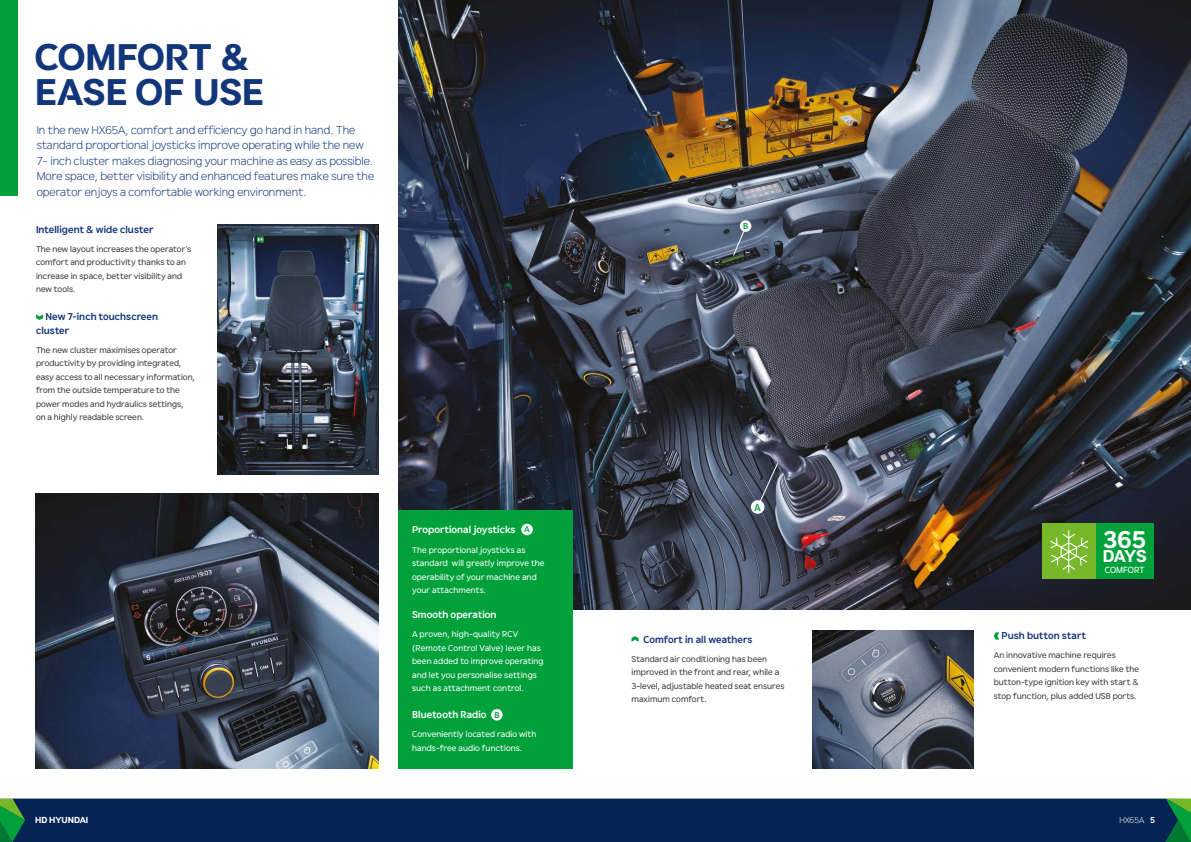
<style>
.page{position:relative;width:1191px;height:842px;background:#fff}
.page>*{position:absolute;margin:0;border:0;box-sizing:border-box;transform-origin:0 0}
.t1{font:36px/35px "HD Hyundai Gothic Euro Lg Bd";letter-spacing:.01em;color:#13357a}
.t2{font:23.4px "HD Hyundai Gothic Euro Lg Bd";color:#fff}
.t3{font:16.7px "HD Hyundai Gothic Euro Lg Bd";color:#fff}
.t4{font:300 11.5px/15.5px "HD Hyundai Gothic Euro";color:#13357a}
.t5{font:700 10px/13.5px "HD Hyundai Gothic Euro";letter-spacing:.005em;color:#13357a}
.t6{font:700 10px "HD Hyundai Gothic Euro";letter-spacing:.005em;color:#fff}
.t7{font:700 10px "HD Hyundai Gothic Euro";color:#00a13a}
.t8{font:8.9px "HD Hyundai Gothic Euro";color:#fff}
.t9{font:8.5px/13.5px "HD Hyundai Gothic Euro";letter-spacing:.005em;color:#3c3c3b}
.t10{font:8.5px/13.5px "HD Hyundai Gothic Euro";letter-spacing:.01em;color:#fff}
.t11{font:8.5px "HD Hyundai Gothic Euro Lg Bd";color:#fff}
.t12{font:300 8.5px "HD Hyundai Gothic Euro";color:#fff}
.t13{font:700 8.5px "HD Hyundai Gothic Euro";color:#00a13a}
.s1{font-weight:700}
</style>
<div class="page">
<img style="left:398px;top:0;width:793px;height:609px">
<div style="left:398px;top:510px;width:175px;height:258px;background:#00a13a"></div>
<svg style="left:36px;top:314px;width:7px;height:6px"></svg>
<img style="left:36px;top:493px;width:342px;height:275px">
<img style="left:812px;top:630px;width:162px;height:138px">
<div style="left:0;top:0;width:17px;height:196px;background:#00a13a"></div>
<svg style="left:993px;top:632px;width:6px;height:7px"></svg>
<svg style="left:631px;top:636px;width:7px;height:6px"></svg>
<img style="left:217px;top:224px;width:161px;height:251px">
<div style="left:1095px;top:524px;width:59px;height:55px;background:#00a13a"></div>
<div style="left:1041px;top:524px;width:54px;height:55px;background:#76b82a"></div>
<svg style="left:1050px;top:530px;width:39px;height:43px"></svg>
<div style="left:521px;top:524px;width:12px;height:11px;background:#fff;border-radius:50%"></div>
<svg style="left:757px;top:463px;width:21px;height:45px"></svg>
<svg style="left:733px;top:227px;width:13px;height:29px"></svg>
<div style="left:751px;top:500px;width:13px;height:14px;background:#fff;border-radius:50%"></div>
<div style="left:491px;top:709px;width:11px;height:11px;background:#fff;border-radius:50%"></div>
<div style="left:740px;top:220px;width:11px;height:12px;background:#fff;border-radius:50%"></div>
<div style="left:0;top:798px;width:1191px;height:44px;background:#052453"></div>
<svg style="left:1165px;top:799px;width:26px;height:43px"></svg>
<svg style="left:0;top:799px;width:25px;height:43px"></svg>
<hr style="left:0;top:798px;width:1191px;height:1px;background:#fff">
<h1 class="t1" style="left:35px;top:39px;width:230px">COMFORT &amp;<br>EASE OF USE</h1>
<p class="t4" style="left:37px;top:122px;width:339px">In the new HX65A, comfort and efficiency go hand in hand. The standard proportional joysticks improve operating while the new 7- inch cluster makes diagnosing your machine as easy as possible.<br>More space, better visibility and enhanced features make sure the operator enjoys a comfortable working environment.</p>
<p class="t5" style="left:36px;top:222px;width:119px">Intelligent &amp; wide cluster</p>
<p class="t9" style="left:36px;top:242px;width:157px">The new layout increases the operator’s comfort and productivity thanks to an increase in space, better visibility and new tools.</p>
<p class="t5" style="left:36px;top:310px;width:124px;text-indent:9px">New 7-inch touchscreen cluster</p>
<p class="t9" style="left:36px;top:343px;width:160px">The new cluster maximises operator productivity by providing integrated, easy access to all necessary information, from the outside temperature to the power modes and hydraulics settings, on a highly readable screen.</p>
<p class="t6" style="left:412px;top:523px;width:105px">Proportional joysticks</p>
<p class="t10" style="left:412px;top:543px;width:134px">The proportional joysticks as standard will greatly improve the operability of your machine and your attachments.</p>
<p class="t6" style="left:412px;top:608px;width:86px">Smooth operation</p>
<p class="t10" style="left:412px;top:627px;width:133px">A proven, high-quality RCV (Remote Control Valve) lever has been added to improve operating and let you personalise settings such as attachment control.</p>
<p class="t6" style="left:412px;top:708px;width:76px">Bluetooth Radio</p>
<p class="t10" style="left:412px;top:727px;width:126px">Conveniently located radio with hands-free audio functions.</p>
<p class="t13" style="left:524px;top:523px;width:7px">A</p>
<p class="t13" style="left:494px;top:709px;width:7px">B</p>
<p class="t13" style="left:743px;top:220px;width:7px">B</p>
<p class="t7" style="left:754px;top:500px;width:8px">A</p>
<p class="t5" style="left:643px;top:632px;width:111px">Comfort in all weathers</p>
<p class="t9" style="left:631px;top:652px;width:154px">Standard air conditioning has been improved in the front and rear, while a 3-level, adjustable heated seat ensures maximum comfort.</p>
<h2 class="t2" style="left:1103px;top:523px;width:45px">365</h2>
<h3 class="t3" style="left:1102px;top:545px;width:45px">DAYS</h3>
<p class="t8" style="left:1104px;top:564px;width:41px">COMFORT</p>
<p class="t5" style="left:1001px;top:629px;width:86px">Push button start</p>
<p class="t9" style="left:993px;top:648px;width:147px">An innovative machine requires convenient modern functions like the button-type ignition key with start &amp; stop function, plus added USB ports.</p>
<p class="t11" style="left:35px;top:814px;width:54px">HD HYUNDAI</p>
<p class="t12" style="left:1119px;top:815px;width:37px">HX65A <span class="s1">5</span></p>
</div>
